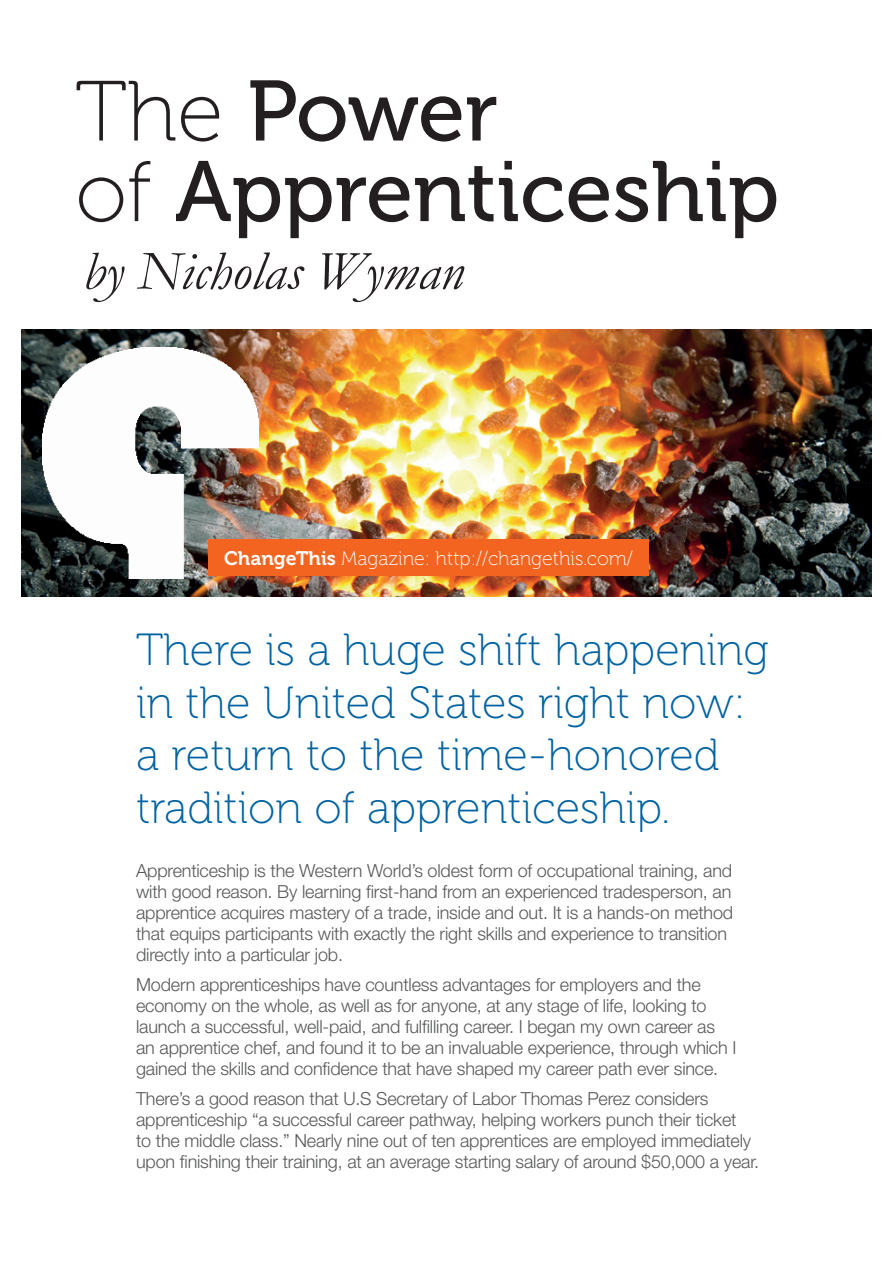
<style>
.page{position:relative;width:893px;height:1263px;background:#fff}
.page>*{position:absolute;margin:0;border:0;box-sizing:border-box;transform-origin:0 0}
.t1{font:85.35px/80.6px "Museo 500";color:#231f20}
.t2{font:italic 55.5px "Garamond";color:#231f20}
.t3{font:45px/52.5px "Museo 100";color:#0162a2}
.t4{font:19.5px "Museo 100";color:#fff}
.t5{font:300 18px/21px "Helvetica Neue";letter-spacing:-.01em;color:#57585a}
.s1{font-family:"Museo 100"}
.s2{font-family:"Museo 700"}
</style>
<div class="page">
<img style="left:21px;top:330px;width:851px;height:266px">
<div style="left:208px;top:540px;width:441px;height:36px;background:#f36421"></div>
<img style="left:43px;top:347px;width:216px;height:232px">
<h1 class="t1" style="left:75px;top:72px;width:706px"><span class="s1">The</span> Power<br><span class="s1">of</span> Apprenticeship</h1>
<h2 class="t2" style="left:83px;top:241px;width:383px">by Nicholas Wyman</h2>
<p class="t4" style="left:224px;top:547px;width:410px"><span class="s2">ChangeThis</span> Magazine: http://changethis.com/</p>
<h3 class="t3" style="left:136px;top:625px;width:634px">There is a huge shift happening in the United States right now: a return to the time-honored tradition of apprenticeship.</h3>
<p class="t5" style="left:136px;top:860px;width:599px">Apprenticeship is the Western World’s oldest form of occupational training, and with good reason. By learning first-hand from an experienced tradesperson, an apprentice acquires mastery of a trade, inside and out. It is a hands-on method that equips participants with exactly the right skills and experience to transition directly into a particular job.</p>
<p class="t5" style="left:136px;top:974px;width:602px">Modern apprenticeships have countless advantages for employers and the economy on the whole, as well as for anyone, at any stage of life, looking to launch a successful, well-paid, and fulfilling career. I began my own career as an apprentice chef, and found it to be an invaluable experience, through which I gained the skills and confidence that have shaped my career path ever since.</p>
<p class="t5" style="left:136px;top:1087px;width:625px">There’s a good reason that U.S Secretary of Labor Thomas Perez considers apprenticeship “a successful career pathway, helping workers punch their ticket<br>to the middle class.” Nearly nine out of ten apprentices are employed immediately upon finishing their training, at an average starting salary of around $50,000 a year.</p>
</div>
